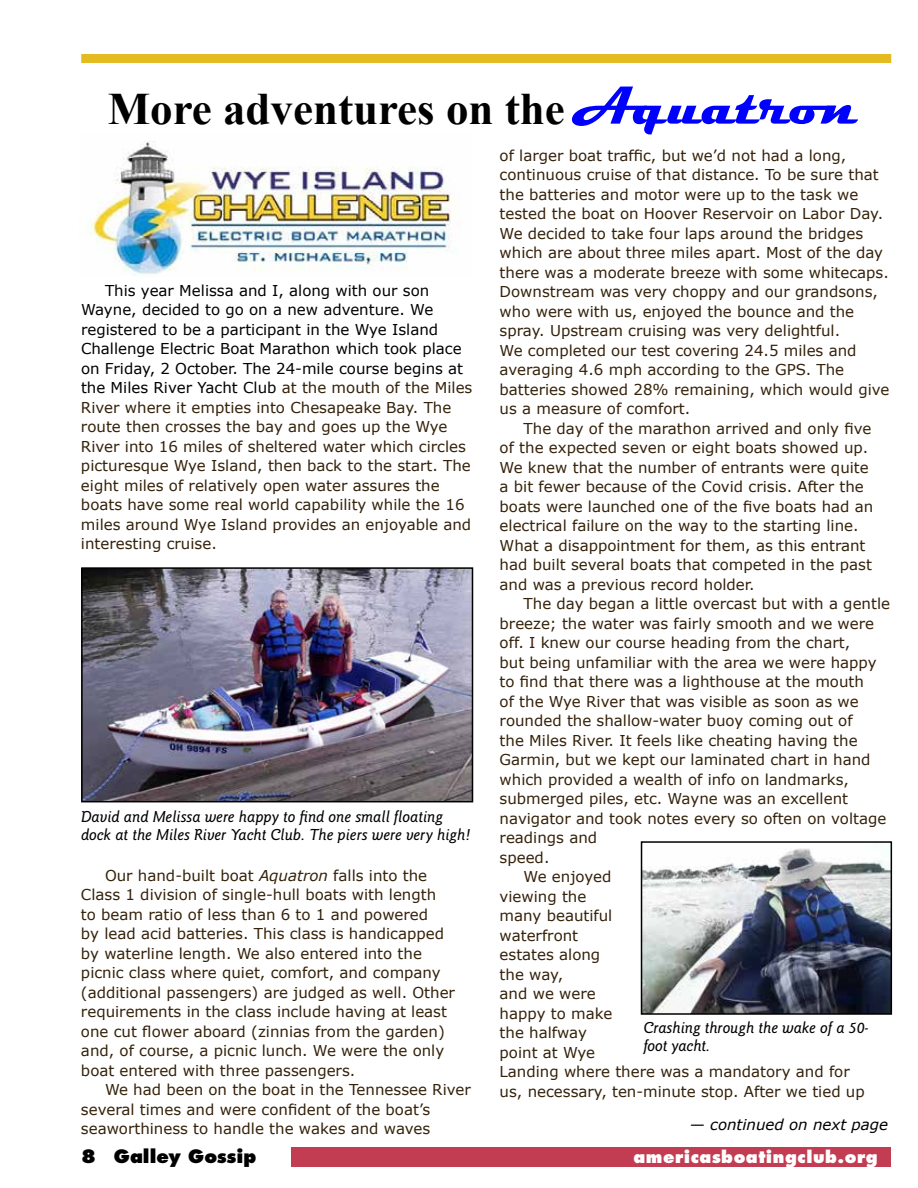
<style>
.page{position:relative;width:918px;height:1188px;background:#fff}
.page>*{position:absolute;margin:0;border:0;box-sizing:border-box;transform-origin:0 0}
.t1{font:700 45px "Times New Roman";color:#000}
.t2{font:800 18px "Futura";color:#000}
.t3{font:italic 500 16.5px/18px "Goudy Sans";color:#000}
.t4{font:800 16.5px "Futura";letter-spacing:.03em;color:#fff}
.t5{font:15px/19.5px "Verdana";color:#342109}
.t6{font:italic 15px "Verdana";color:#000}
.s1{font-family:"Magneto";font-size:54px;color:#00f}
.s2{color:#000}
.s3{font-style:italic}
</style>
<div class="page">
<div style="left:292px;top:1148px;width:599px;height:19px;background:#c23d51"></div>
<img style="left:87px;top:141px;width:371px;height:135px">
<div style="left:81px;top:54px;width:810px;height:9px;background:#e3ba1f"></div>
<img style="left:644px;top:848px;width:245px;height:164px">
<div style="left:641px;top:841px;width:251px;height:174px;border:2px solid #000"></div>
<img style="left:84px;top:570px;width:386px;height:229px">
<div style="left:81px;top:567px;width:392px;height:235px;border:2px solid #000"></div>
<h1 class="t1" style="left:108px;top:77px;width:751px">More adventures on the <span class="s1">Aquatron</span></h1>
<p class="t5" style="left:500px;top:145px;width:391px">of larger boat traffic, but we’d not had a long, continuous cruise of that distance. To be sure that the batteries and motor were up to the task we tested the boat on Hoover Reservoir on Labor Day.<br>We decided to take four laps around the bridges which are about three miles apart. Most of the day there was a moderate breeze with some whitecaps.<br>Downstream was very choppy and our grandsons, who were with us, enjoyed the bounce and the spray. Upstream cruising was very delightful.<br>We completed our test covering 24.5 miles and averaging 4.6 mph according to the GPS. The batteries showed 28% remaining, which would give us a measure of comfort.</p>
<p class="t5" style="left:500px;top:418px;width:375px;text-indent:24px">The day of the marathon arrived and only five of the expected seven or eight boats showed up.<br>We knew that the number of entrants were quite a bit fewer because of the Covid crisis. After the boats were launched one of the five boats had an electrical failure on the way to the starting line.<br>What a disappointment for them, as this entrant had built several boats that competed in the past and was a previous record holder.</p>
<p class="t5" style="left:524px;top:594px;width:368px">The day began a little overcast but with a gentle</p>
<p class="t5" style="left:500px;top:613px;width:376px">breeze; the water was fairly smooth and we were</p>
<p class="t5" style="left:500px;top:633px;width:352px">off. I knew our course heading from the chart,</p>
<p class="t5" style="left:500px;top:652px;width:379px">but being unfamiliar with the area we were happy</p>
<p class="t5" style="left:500px;top:672px;width:366px">to find that there was a lighthouse at the mouth</p>
<p class="t5" style="left:500px;top:691px;width:361px">of the Wye River that was visible as soon as we</p>
<p class="t5" style="left:500px;top:711px;width:355px">rounded the shallow-water buoy coming out of</p>
<p class="t5" style="left:500px;top:730px;width:359px">the Miles River. It feels like cheating having the</p>
<p class="t5" style="left:500px;top:750px;width:372px">Garmin, but we kept our laminated chart in hand</p>
<p class="t5" style="left:500px;top:769px;width:351px">which provided a wealth of info on landmarks,</p>
<p class="t5" style="left:500px;top:789px;width:350px">submerged piles, etc. Wayne was an excellent</p>
<p class="t5" style="left:500px;top:808px;width:388px">navigator and took notes every so often on voltage</p>
<p class="t5" style="left:500px;top:828px;width:99px">readings and</p>
<p class="t5" style="left:500px;top:847px;width:51px">speed.</p>
<p class="t5" style="left:524px;top:867px;width:89px">We enjoyed</p>
<p class="t5" style="left:500px;top:886px;width:88px">viewing the</p>
<p class="t5" style="left:500px;top:906px;width:114px">many beautiful</p>
<p class="t5" style="left:500px;top:925px;width:80px">waterfront</p>
<p class="t5" style="left:500px;top:945px;width:102px">estates along</p>
<p class="t5" style="left:500px;top:964px;width:65px">the way,</p>
<p class="t5" style="left:500px;top:984px;width:98px">and we were</p>
<p class="t5" style="left:500px;top:1003px;width:114px">happy to make</p>
<p class="t5" style="left:500px;top:1023px;width:89px">the halfway</p>
<p class="t5" style="left:500px;top:1042px;width:97px">point at Wye</p>
<p class="t5" style="left:500px;top:1062px;width:352px">Landing where there was a mandatory and for</p>
<p class="t5" style="left:500px;top:1081px;width:367px">us, necessary, ten-minute stop. After we tied up</p>
<p class="t5" style="left:81px;top:280px;width:393px;text-indent:24px"><span class="s2">This year Melissa and I, along with our son Wayne, decided to go on a new adventure. We registered to be a participant in the Wye Island Challenge Electric Boat Marathon which took place on Friday, 2 October. The 24-mile course begins at the Miles River Yacht Club</span> at the mouth of the Miles River where it empties into Chesapeake Bay. The route then crosses the bay and goes up the Wye River into 16 miles of sheltered water which circles picturesque Wye Island, then back to the start. The eight miles of relatively open water assures the boats have some real world capability while the 16 miles around Wye Island provides an enjoyable and interesting cruise.</p>
<p class="t3" style="left:81px;top:808px;width:391px">David and Melissa were happy to find one small floating dock at the Miles River Yacht Club. The piers were very high!</p>
<p class="t5" style="left:81px;top:865px;width:376px;text-indent:24px">Our hand-built boat <span class="s3">Aquatron</span> falls into the Class 1 division of single-hull boats with length<br>to beam ratio of less than 6 to 1 and powered<br>by lead acid batteries. This class is handicapped by waterline length. We also entered into the picnic class where quiet, comfort, and company (additional passengers) are judged as well. Other requirements in the class include having at least one cut flower aboard (zinnias from the garden) and, of course, a picnic lunch. We were the only boat entered with three passengers.</p>
<p class="t5" style="left:81px;top:1080px;width:391px;text-indent:24px">We had been on the boat in the Tennessee River several times and were confident of the boat’s seaworthiness to handle the wakes and waves</p>
<p class="t3" style="left:644px;top:1019px;width:227px">Crashing through the wake of a 50- foot yacht.</p>
<p class="t6" style="left:690px;top:1115px;width:200px">— continued on next page</p>
<p class="t2" style="left:81px;top:1145px;width:177px">8 Galley Gossip</p>
<p class="t4" style="left:633px;top:1146px;width:246px">americasboatingclub.org</p>
</div>
